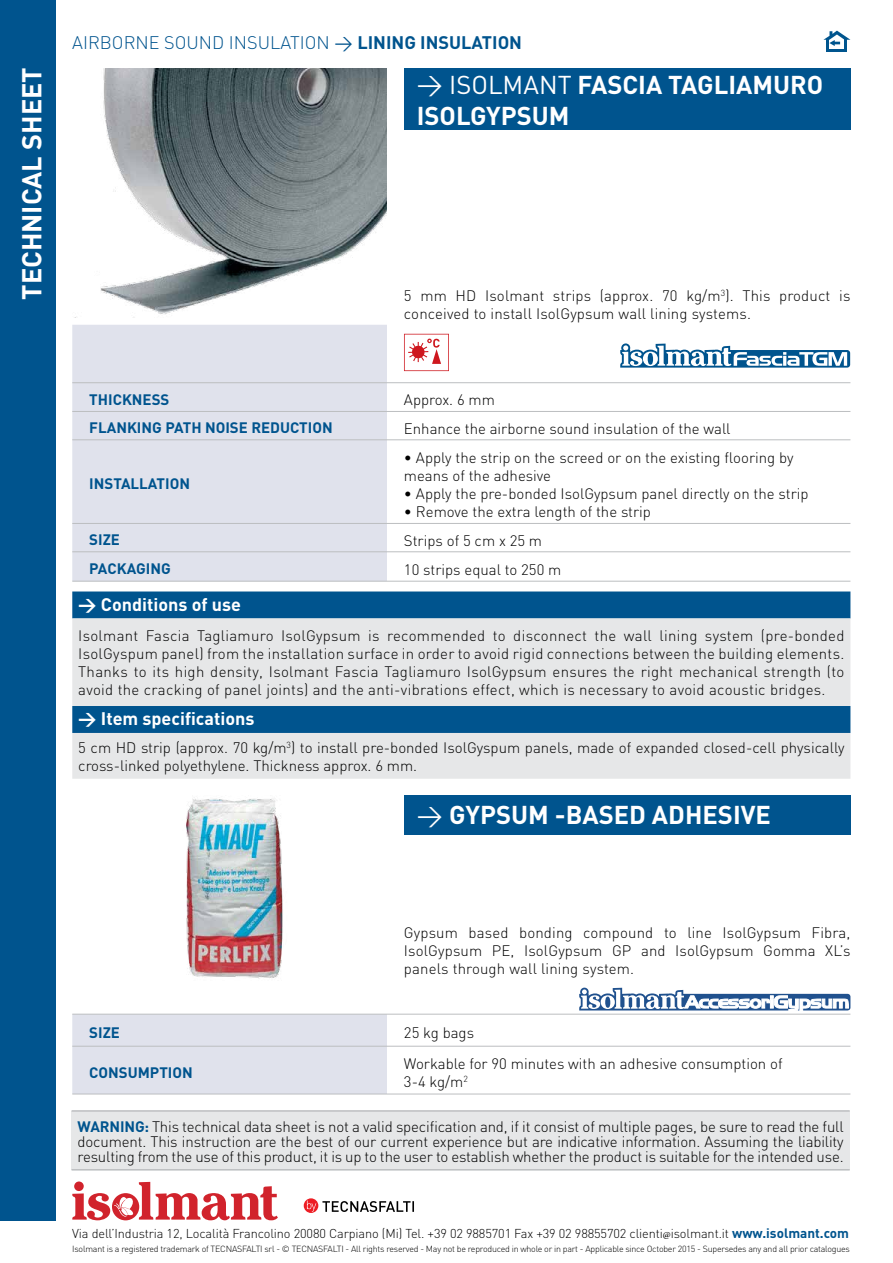
<style>
.page{position:relative;width:893px;height:1263px;background:#fff}
.page>*{position:absolute;margin:0;border:0;box-sizing:border-box;transform-origin:0 0}
.t1{font:700 27px "DIN";color:#fff}
.t2{font:700 25.5px/30.6px "DIN";color:#fff}
.t3{font:300 18px "DIN";color:#00548e}
.t4{font:700 18px "DIN";color:#fff}
.t5{font:700 18px "DIN";color:#00548e}
.t6{font:300 15px/18px "DIN";color:#000}
.t7{font:700 15px "DIN";color:#00548e}
.t8{font:300 12.75px "DIN";letter-spacing:-.01em;color:#000}
.t9{font:300 8.85px "DIN";letter-spacing:-.025em;color:#000}
.s1{font-weight:400}
.s2{font-weight:700}
.s3{font-weight:700;color:#00548e}
.s4{font-family:"Minion Pro";font-weight:400;font-size:10.5px}
.s5{font-weight:700;font-size:13.5px;color:#00548e}
</style>
<div class="page">
<div style="left:0;top:0;width:55px;height:1220px;background:#00548e"></div>
<svg style="left:304px;top:1198px;width:14px;height:15px"></svg>
<svg style="left:322px;top:1201px;width:92px;height:11px"></svg>
<svg style="left:307px;top:1200px;width:9px;height:12px"></svg>
<svg style="left:72px;top:1181px;width:206px;height:39px"></svg>
<div style="left:72px;top:1111px;width:778px;height:59px;background:#e6e7e8"></div>
<hr style="left:72px;top:1110px;width:778px;height:2px;background:#bcbec0">
<hr style="left:72px;top:1169px;width:778px;height:1px;background:#bcbec0">
<div style="left:404px;top:68px;width:446px;height:62px;background:#00548e"></div>
<img style="left:74px;top:68px;width:313px;height:250px">
<div style="left:72px;top:325px;width:315px;height:256px;background:#e0e2ec"></div>
<hr style="left:72px;top:382px;width:315px;height:1px;background:#bcbec0">
<hr style="left:387px;top:382px;width:463px;height:1px;background:#bcbec0">
<hr style="left:72px;top:411px;width:315px;height:1px;background:#bcbec0">
<hr style="left:387px;top:411px;width:463px;height:1px;background:#bcbec0">
<hr style="left:72px;top:439px;width:315px;height:1px;background:#bcbec0">
<hr style="left:387px;top:439px;width:463px;height:1px;background:#bcbec0">
<hr style="left:72px;top:523px;width:315px;height:1px;background:#bcbec0">
<hr style="left:387px;top:523px;width:463px;height:1px;background:#bcbec0">
<hr style="left:72px;top:551px;width:315px;height:1px;background:#bcbec0">
<hr style="left:387px;top:551px;width:463px;height:1px;background:#bcbec0">
<hr style="left:72px;top:581px;width:315px;height:1px;background:#bcbec0">
<hr style="left:387px;top:581px;width:463px;height:1px;background:#bcbec0">
<svg style="left:620px;top:343px;width:230px;height:25px"></svg>
<svg style="left:404px;top:334px;width:45px;height:37px"></svg>
<div style="left:72px;top:591px;width:778px;height:27px;background:#00548e"></div>
<svg style="left:72px;top:618px;width:778px;height:161px;background:#bfced8"></svg>
<svg style="left:823px;top:31px;width:27px;height:18px"></svg>
<hr style="left:826px;top:49px;width:21px;height:3px;background:#00558e">
<div style="left:404px;top:795px;width:446px;height:39px;background:#00548e"></div>
<img style="left:186px;top:798px;width:97px;height:181px">
<div style="left:72px;top:1015px;width:315px;height:79px;background:#e0e2ec"></div>
<hr style="left:72px;top:1014px;width:315px;height:1px;background:#bcbec0">
<hr style="left:387px;top:1014px;width:463px;height:1px;background:#bcbec0">
<hr style="left:72px;top:1046px;width:315px;height:1px;background:#bcbec0">
<hr style="left:387px;top:1046px;width:463px;height:1px;background:#bcbec0">
<hr style="left:72px;top:1094px;width:315px;height:1px;background:#bcbec0">
<hr style="left:387px;top:1094px;width:463px;height:1px;background:#bcbec0">
<svg style="left:579px;top:988px;width:271px;height:23px"></svg>
<h1 class="t1" style="left:14px;top:300px;width:234px;rotate:-90deg">TECHNICAL SHEET</h1>
<p class="t3" style="left:72px;top:31px;width:378px">Airborne sound insulation <span class="s1">&gt;</span> <span class="s2">Lining insulatio</span></p>
<p class="t5" style="left:509px;top:31px;width:14px">n</p>
<h2 class="t2" style="left:417px;top:69px;width:408px"><span class="s1">&gt; ISOLMANT</span> FASCIA TAGLIAMURO<br>ISOLGYPSUM</h2>
<p class="t6" style="left:404px;top:286px;width:448px">5 mm HD Isolmant strips (approx. 70 kg/m<sup>3</sup>). This product is conceived to install I solGypsum wall lining systems.</p>
<p class="t7" style="left:89px;top:389px;width:82px">THICKN ESS</p>
<p class="t6" style="left:404px;top:391px;width:92px">Approx. 6 mm</p>
<p class="t7" style="left:89px;top:418px;width:242px">FLAN KING PATH NOISE REDUCTION</p>
<p class="t6" style="left:404px;top:419px;width:328px">Enhance the airborne sound insulation of the wall</p>
<p class="t7" style="left:89px;top:474px;width:100px">INSTALLATION</p>
<p class="t6" style="left:404px;top:448px;width:391px">• Apply the strip on the screed or on the existing flooring by means of the adhesive</p>
<p class="t6" style="left:404px;top:484px;width:406px">• Apply the pre-bonded IsolGypsum panel directly on the strip</p>
<p class="t6" style="left:404px;top:502px;width:249px">• Remove the extra length of the strip</p>
<p class="t7" style="left:89px;top:530px;width:32px">SIZE</p>
<p class="t6" style="left:404px;top:531px;width:140px">Strips of 5 cm x 25 m</p>
<p class="t7" style="left:89px;top:559px;width:83px">PACKAGIN G</p>
<p class="t6" style="left:404px;top:560px;width:159px">10 strips equal to 250 m</p>
<p class="t4" style="left:78px;top:593px;width:164px">&gt; Conditions of use</p>
<p class="t6" style="left:78px;top:627px;width:768px;text-align:justify">Isolmant Fascia Tagliamuro IsolGypsum is recommended to disconnect the wall lining system (pre-bonded IsolGyspum panel) from the installation surface in order to avoid rigid connections between the building elements.<br>Thanks to its high density, Isolmant Fascia Tagliamuro IsolGypsum ensures the right mechanical strength (to avoid the cracking of panel joints) and the anti-vibrations effect, which is necessary to avoid acoustic bridges.</p>
<p class="t4" style="left:78px;top:707px;width:178px">&gt; Item specifications</p>
<p class="t6" style="left:78px;top:738px;width:768px">5 cm HD strip (approx. 70 kg/m<sup>3</sup>) to install pre-bonded IsolGyspum panels, made of expanded closed-cell physically cross-linked polyethylene. Thickness approx. 6 mm.</p>
<h2 class="t2" style="left:417px;top:798px;width:50px"><span class="s1">&gt;</span> gypsum</h2>
<h2 class="t2" style="left:555px;top:798px;width:45px">-based</h2>
<h2 class="t2" style="left:652px;top:798px;width:16px">adhesi</h2>
<h2 class="t2" style="left:741px;top:798px;width:28px">ve</h2>
<p class="t6" style="left:404px;top:924px;width:448px;text-align:justify">Gypsum based bonding compound to line IsolGypsum Fibra, IsolGypsum PE, IsolGypsum GP and IsolGypsum Gomma XL’s panels through wall lining system.</p>
<p class="t7" style="left:89px;top:1022px;width:17px">Size</p>
<p class="t6" style="left:404px;top:1024px;width:72px">25 kg bags</p>
<p class="t7" style="left:89px;top:1062px;width:103px">CONSUMPTION</p>
<p class="t6" style="left:404px;top:1055px;width:380px">Workable for 90 minutes with an adhesive consumption of<br>3-4 kg/m<sup>2</sup></p>
<p class="t6" style="left:78px;top:1118px;width:768px;line-height:15px;text-align:justify"><span class="s3">WARNING:</span> This technical data sheet is not a valid specification and, if it consist of multiple pages, be sure to read the full document. This instruction are the best of our current experience but are indicative information. Assuming the liability resulting from the use of this product, it is up to the user to establish whether the product is suitable for the intended use.</p>
<p class="t8" style="left:72px;top:1225px;width:778px">Via dell’Industria 12, Località Francolino 20080 Carpiano (Mi) Tel. +39 02 9885701 Fax +39 02 98855702 clienti<span class="s4">@</span>isolmant.it <span class="s5">www.isolmant.com</span></p>
<p class="t9" style="left:72px;top:1243px;width:779px">Isolmant is a registered trademark of TECNASFALTI srl - © TECNASFALTI - All rights reserved - May not be reproduced in whole or in part - Applicable since October 2015 - Supersedes any and all prior catalogues</p>
</div>
